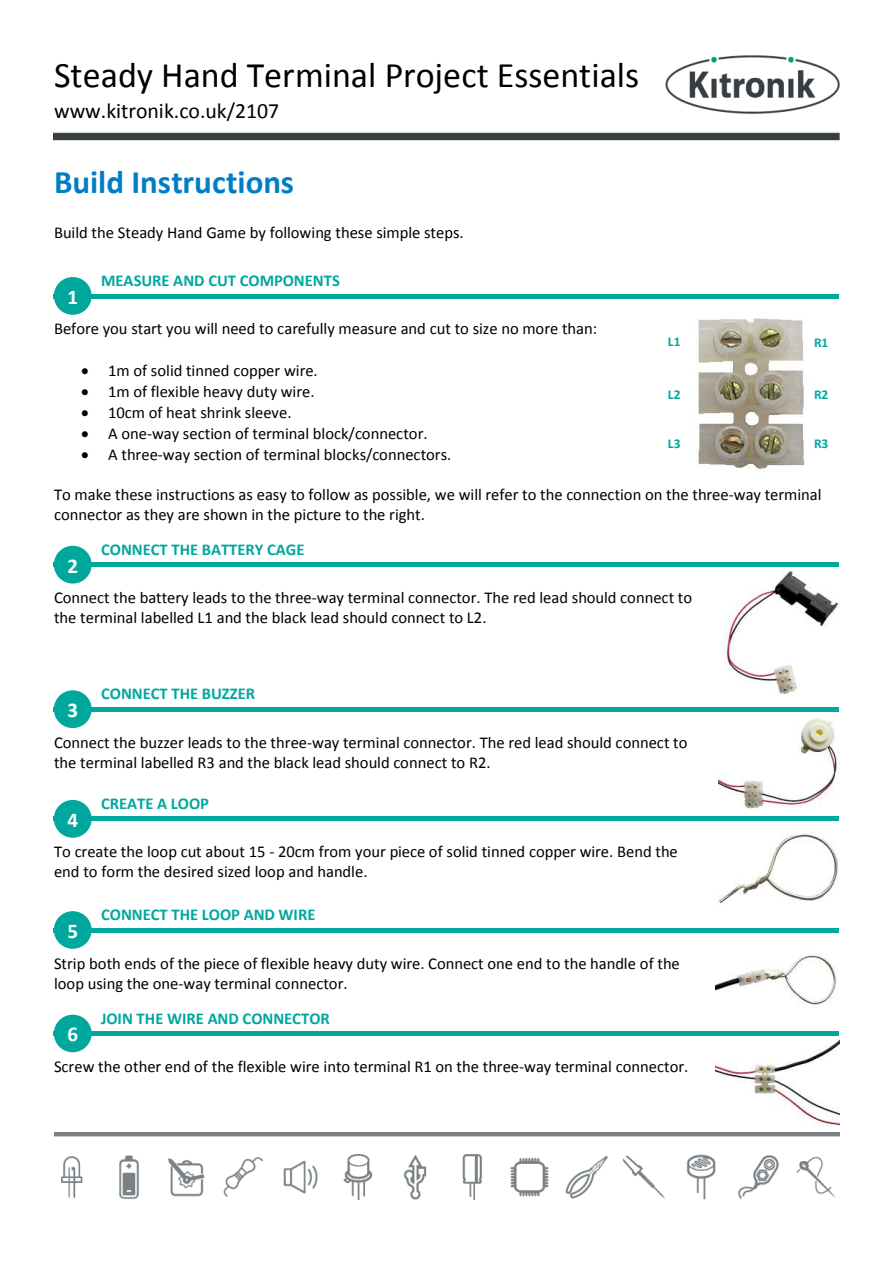
<style>
.page{position:relative;width:893px;height:1263px;background:#fff}
.page>*{position:absolute;margin:0;border:0;box-sizing:border-box;transform-origin:0 0}
.t1{font:36px "Calibri";color:#000}
.t2{font:700 33px "Calibri";color:#007ec4}
.t3{font:21.75px "Calibri";color:#000}
.t4{font:700 21px "Calibri";color:#fff}
.t5{font:16.5px/20.1px "Calibri";color:#000}
.t6{font:700 16.5px "Calibri";color:#00a79d}
.t7{font:700 13.5px "Calibri";color:#00a79d}
</style>
<div class="page">
<img style="left:54px;top:55px;width:785px;height:86px">
<img style="left:54px;top:1133px;width:785px;height:67px">
<hr style="left:54px;top:294px;width:785px;height:4px;background:#00a79d">
<div style="left:54px;top:277px;width:38px;height:38px;background:#00a79d;border-radius:50%"></div>
<hr style="left:54px;top:563px;width:785px;height:4px;background:#00a79d">
<div style="left:54px;top:546px;width:38px;height:38px;background:#00a79d;border-radius:50%"></div>
<hr style="left:54px;top:707px;width:785px;height:4px;background:#00a79d">
<div style="left:54px;top:690px;width:38px;height:38px;background:#00a79d;border-radius:50%"></div>
<hr style="left:54px;top:817px;width:785px;height:4px;background:#00a79d">
<div style="left:54px;top:800px;width:38px;height:38px;background:#00a79d;border-radius:50%"></div>
<hr style="left:54px;top:928px;width:785px;height:4px;background:#00a79d">
<div style="left:54px;top:911px;width:38px;height:38px;background:#00a79d;border-radius:50%"></div>
<div style="left:54px;top:1031px;width:785px;height:5px;background:#00a79d"></div>
<div style="left:54px;top:1015px;width:38px;height:37px;background:#00a79d;border-radius:50%"></div>
<img style="left:696px;top:318px;width:109px;height:154px">
<img style="left:724px;top:571px;width:115px;height:124px">
<img style="left:718px;top:718px;width:121px;height:91px">
<img style="left:717px;top:833px;width:122px;height:70px">
<img style="left:715px;top:954px;width:122px;height:51px">
<img style="left:715px;top:1040px;width:124px;height:86px">
<h1 class="t1" style="left:54px;top:61px;width:586px">Steady Hand Terminal Project Essentials</h1>
<h3 class="t3" style="left:54px;top:102px;width:226px">www.kitronik.co.uk/2107</h3>
<h2 class="t2" style="left:54px;top:171px;width:241px">Build Instructions</h2>
<p class="t5" style="left:54px;top:223px;width:411px">Build the Steady Hand Game by following these simple steps.</p>
<p class="t4" style="left:67px;top:290px;width:12px">1</p>
<p class="t6" style="left:101px;top:275px;width:240px">MEASURE AND CUT COMPONENTS</p>
<p class="t5" style="left:54px;top:320px;width:544px">Before you start you will need to carefully measure and cut to size no more than:</p>
<p class="t5" style="left:81px;top:361px;width:238px">• 1m of solid tinned copper wire.</p>
<p class="t5" style="left:81px;top:382px;width:235px">• 1m of flexible heavy duty wire.</p>
<p class="t5" style="left:81px;top:403px;width:212px">• 10cm of heat shrink sleeve.</p>
<p class="t5" style="left:81px;top:424px;width:348px">• A one-way section of terminal block/connector.</p>
<p class="t5" style="left:81px;top:445px;width:372px">• A three-way section of terminal blocks/connectors.</p>
<p class="t5" style="left:54px;top:486px;width:769px">To make these instructions as easy to follow as possible, we will refer to the connection on the three-way terminal connector as they are shown in the picture to the right.</p>
<p class="t7" style="left:668px;top:337px;width:14px">L1</p>
<p class="t7" style="left:814px;top:338px;width:16px">R1</p>
<p class="t7" style="left:668px;top:390px;width:14px">L2</p>
<p class="t7" style="left:668px;top:438px;width:14px">L3</p>
<p class="t7" style="left:814px;top:438px;width:16px">R3</p>
<p class="t7" style="left:814px;top:390px;width:16px">R2</p>
<p class="t4" style="left:67px;top:558px;width:12px">2</p>
<p class="t6" style="left:101px;top:544px;width:205px">CONNECT THE BATTERY CAGE</p>
<p class="t5" style="left:54px;top:589px;width:639px">Connect the battery leads to the three-way terminal connector. The red lead should connect to the terminal labelled L1 and the black lead should connect to L2.</p>
<p class="t4" style="left:67px;top:703px;width:12px">3</p>
<p class="t6" style="left:101px;top:688px;width:156px">CONNECT THE BUZZER</p>
<p class="t5" style="left:54px;top:733px;width:635px">Connect the buzzer leads to the three-way terminal connector. The red lead should connect to the terminal labelled R3 and the black lead should connect to R2.</p>
<p class="t4" style="left:67px;top:812px;width:12px">4</p>
<p class="t6" style="left:101px;top:798px;width:110px">CREATE A LOOP</p>
<p class="t5" style="left:54px;top:843px;width:625px">To create the loop cut about 15 - 20cm from your piece of solid tinned copper wire. Bend the end to form the desired sized loop and handle.</p>
<p class="t4" style="left:67px;top:924px;width:12px">5</p>
<p class="t6" style="left:101px;top:909px;width:216px">CONNECT THE LOOP AND WIRE</p>
<p class="t5" style="left:54px;top:954px;width:627px">Strip both ends of the piece of flexible heavy duty wire. Connect one end to the handle of the loop using the one-way terminal connector.</p>
<p class="t4" style="left:67px;top:1027px;width:12px">6</p>
<p class="t6" style="left:101px;top:1012px;width:230px">JOIN THE WIRE AND CONNECTOR</p>
<p class="t5" style="left:54px;top:1058px;width:636px">Screw the other end of the flexible wire into terminal R1 on the three-way terminal connector.</p>
</div>
